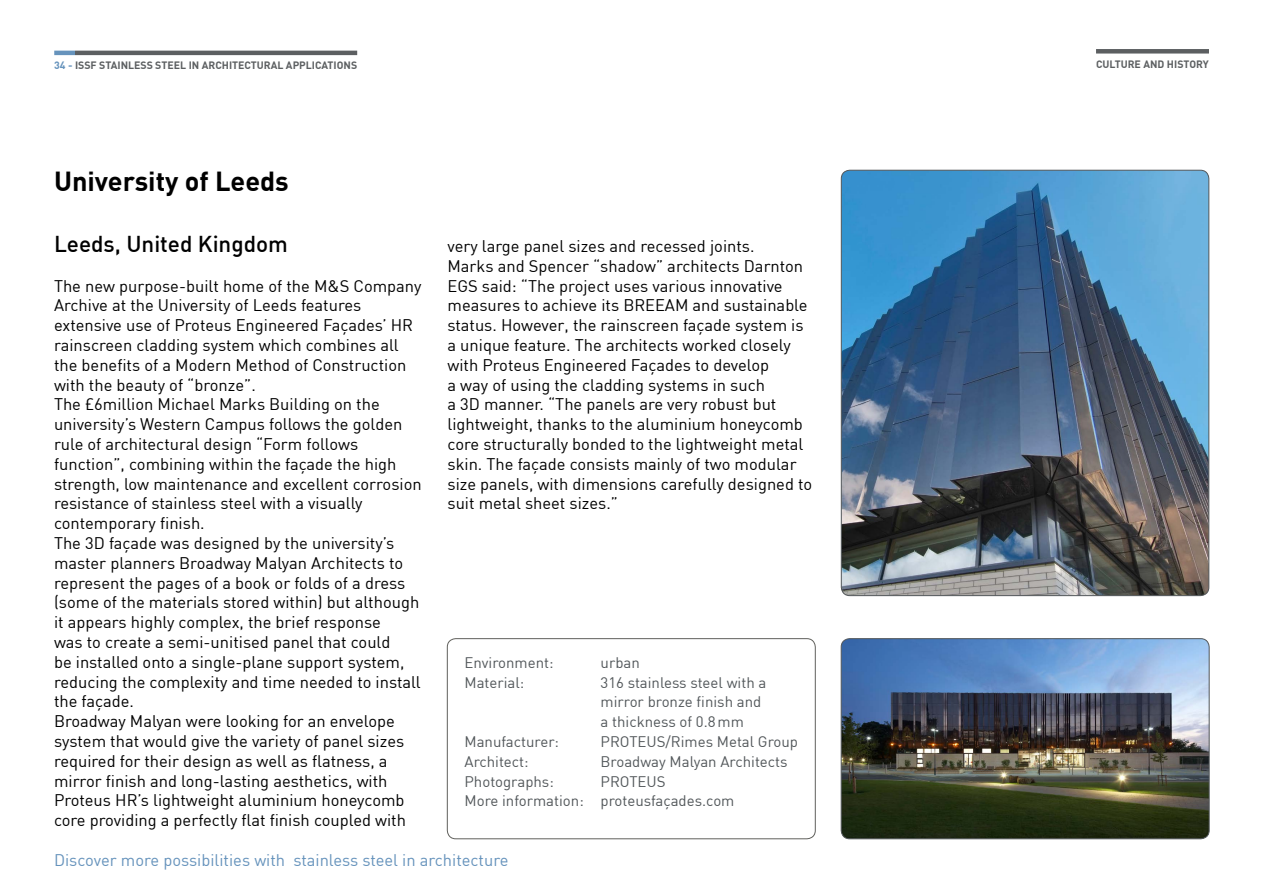
<style>
.page{position:relative;width:1263px;height:893px;background:#fff}
.page>*{position:absolute;margin:0;border:0;box-sizing:border-box;transform-origin:0 0}
._02_Header_1{font:700 27px "DIN";color:#000}
._02_Header_2{font:22.5px "DIN Medium Alternate";color:#000}
._03_Body_text{font:16.5px/19.8px "DIN";color:#000}
.t1{font:16.5px "DIN";color:#6693bc}
._03_Body_text_blue_b{font:15px/19.8px "DIN";color:#52575a}
.Naam_CEO{font:700 10.5px "DIN";color:#5c5f61}
.s1{color:#6693bc}
</style>
<div class="page">
<hr style="left:54px;top:51px;width:21px;height:4px;background:#6693bc">
<hr style="left:75px;top:51px;width:282px;height:4px;background:#5c5f61">
<div style="left:1096px;top:49px;width:113px;height:5px;background:#5c5f61"></div>
<div style="left:447px;top:638px;width:368px;height:201px;border:1px solid #60605c;border-radius:9px"></div>
<img style="left:841px;top:170px;width:368px;height:426px">
<img style="left:841px;top:639px;width:368px;height:200px">
<div style="left:841px;top:638px;width:368px;height:201px;border:1px solid #52575a;border-radius:9px"></div>
<p class="Naam_CEO" style="left:54px;top:59px;width:304px"><span class="s1">34 -</span> ISSF STAINLESS STEEL IN ARCHITECTURAL APPLICATIONS</p>
<p class="_02_Header_1" style="left:54px;top:164px;width:236px">University of Leeds</p>
<p class="_02_Header_2" style="left:54px;top:230px;width:235px">Leeds, United Kingdom</p>
<p class="_03_Body_text" style="left:54px;top:275px;width:369px">The new purpose-built home of the M&amp;S Company Archive at the University of Leeds features extensive use of Proteus Engineered Façades’ HR rainscreen cladding system which combines all the benefits of a Modern Method of Construction with the beauty of “bronze”.</p>
<p class="_03_Body_text" style="left:54px;top:394px;width:369px">The £6million Michael Marks Building on the university’s Western Campus follows the golden rule of architectural design “Form follows function”, combining within the façade the high strength, low maintenance and excellent corrosion resistance of stainless steel with a visually contemporary finish.</p>
<p class="_03_Body_text" style="left:54px;top:533px;width:368px">The 3D façade was designed by the university’s master planners Broadway Malyan Architects to represent the pages of a book or folds of a dress (some of the materials stored within) but although it appears highly complex, the brief response<br>was to create a semi-unitised panel that could<br>be installed onto a single-plane support system, reducing the complexity and time needed to install the façade.</p>
<p class="_03_Body_text" style="left:54px;top:711px;width:354px">Broadway Malyan were looking for an envelope system that would give the variety of panel sizes required for their design as well as flatness, a mirror finish and long-lasting aesthetics, with Proteus HR’s lightweight aluminium honeycomb core providing a perfectly flat finish coupled with</p>
<p class="_03_Body_text" style="left:447px;top:236px;width:309px">very large panel sizes and recessed joints.</p>
<p class="_03_Body_text" style="left:447px;top:256px;width:366px">Marks and Spencer “shadow” architects Darnton EGS said: “The project uses various innovative measures to achieve its BREEAM and sustainable status. However, the rainscreen façade system is a unique feature. The architects worked closely with Proteus Engineered Façades to develop<br>a way of using the cladding systems in such<br>a 3D manner. “The panels are very robust but lightweight, thanks to the aluminium honeycomb core structurally bonded to the lightweight metal skin. The façade consists mainly of two modular size panels, with dimensions carefully designed to suit metal sheet sizes.”</p>
<p class="_03_Body_text_blue_b" style="left:464px;top:652px;width:91px">Environment:</p>
<p class="_03_Body_text_blue_b" style="left:601px;top:652px;width:41px">urban</p>
<p class="_03_Body_text_blue_b" style="left:464px;top:672px;width:61px">Material:</p>
<p class="_03_Body_text_blue_b" style="left:601px;top:672px;width:167px">316 stainless steel with a mirror bronze finish and a thickness of 0.8mm</p>
<p class="_03_Body_text_blue_b" style="left:464px;top:731px;width:96px">Manufacturer:</p>
<p class="_03_Body_text_blue_b" style="left:601px;top:731px;width:199px">PROTEUS/Rimes Metal Group</p>
<p class="_03_Body_text_blue_b" style="left:464px;top:751px;width:66px">Architect:</p>
<p class="_03_Body_text_blue_b" style="left:601px;top:751px;width:189px">Broadway Malyan Architects</p>
<p class="_03_Body_text_blue_b" style="left:464px;top:771px;width:91px">Photographs:</p>
<p class="_03_Body_text_blue_b" style="left:601px;top:771px;width:67px">PROTEUS</p>
<p class="_03_Body_text_blue_b" style="left:464px;top:791px;width:271px">More information: proteusfaçades.com</p>
<p class="t1" style="left:54px;top:850px;width:456px">Discover more possibilities with stainless steel in architecture</p>
<p class="Naam_CEO" style="left:1096px;top:57px;width:114px">CULTURE AND HISTORY</p>
</div>
